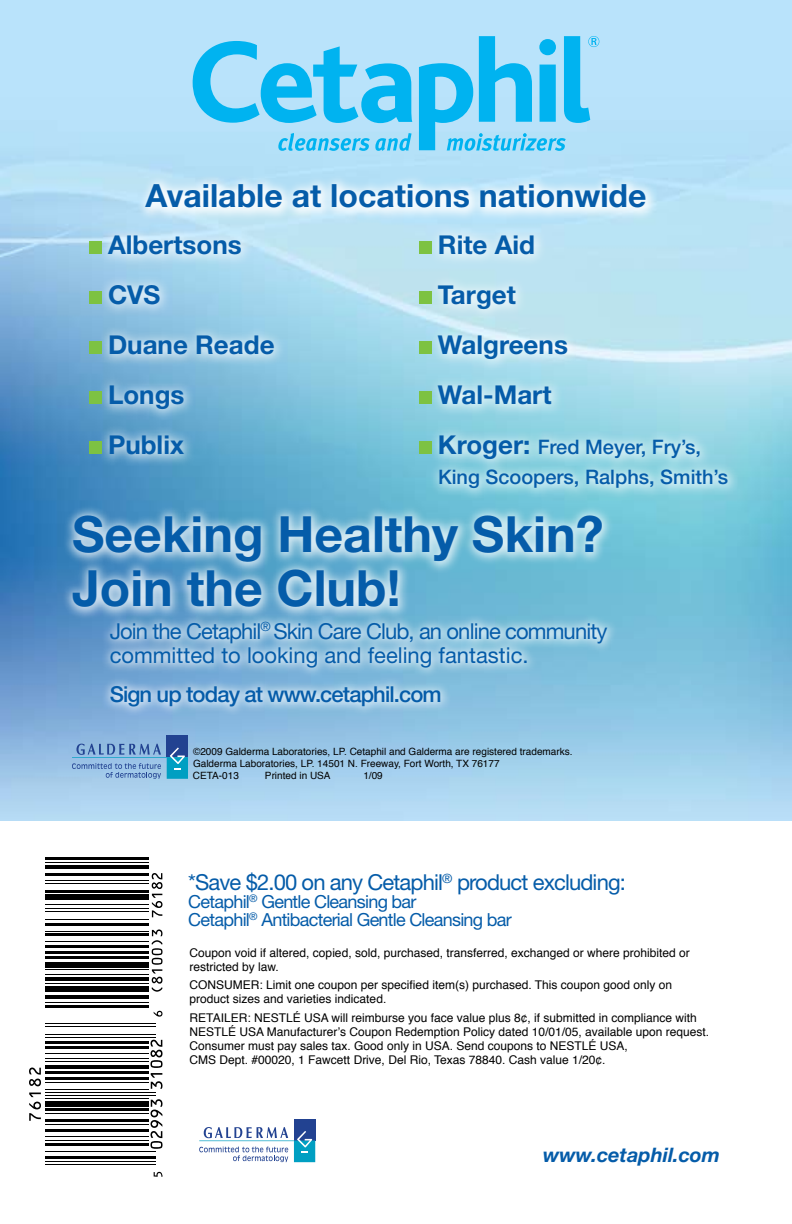
<style>
.page{position:relative;width:792px;height:1224px;background:#fff}
.page>*{position:absolute;margin:0;border:0;box-sizing:border-box;transform-origin:0 0}
.t1{font:700 50px/54px "Helvetica Neue";color:#055ca9}
.t2{font:700 32px "Helvetica Neue";color:#055ca9}
.t3{font:700 26px/50px "Helvetica Neue";color:#055ca9}
.t4{font:22px/24px "Helvetica Neue";letter-spacing:-.04em;color:#055ca9}
.t5{font:500 22px "Helvetica Neue";letter-spacing:-.04em;color:#055ca9}
.t6{font:500 20px/30px "Helvetica Neue";color:#055ca9}
.t7{font:italic 700 20px "Helvetica Neue";color:#055ca9}
.t8{font:18px/18px "Helvetica Neue";letter-spacing:-.04em;color:#055ca9}
.t9{font:12px/14px "Helvetica";color:#000}
.t10{font:10px/12px "Helvetica";color:#000}
.s1{font-weight:700;font-size:26px}
</style>
<div class="page">
<img style="left:0;top:0;width:792px;height:820px">
<svg style="left:193px;top:41px;width:219px;height:82px;background:#64cdf5"></svg>
<svg style="left:278px;top:133px;width:134px;height:18px;background:#72d0f4"></svg>
<svg style="left:419px;top:36px;width:180px;height:115px;background:#61ccf5"></svg>
<div style="left:60px;top:503px;width:635px;height:165px;background:#fff;opacity:.75"></div>
<div style="left:94px;top:222px;width:687px;height:330px;background:#fff;opacity:.75"></div>
<div style="left:134px;top:173px;width:658px;height:98px;background:#fff;opacity:.86"></div>
<div style="left:420px;top:242px;width:12px;height:12px;background:#7dc242"></div>
<div style="left:420px;top:292px;width:12px;height:12px;background:#7dc242"></div>
<div style="left:420px;top:342px;width:12px;height:12px;background:#7dc242"></div>
<div style="left:420px;top:392px;width:12px;height:12px;background:#7dc242"></div>
<div style="left:420px;top:442px;width:12px;height:12px;background:#7dc242"></div>
<div style="left:90px;top:242px;width:12px;height:12px;background:#7dc242"></div>
<div style="left:90px;top:292px;width:12px;height:12px;background:#7dc242"></div>
<div style="left:90px;top:342px;width:12px;height:12px;background:#7dc242"></div>
<div style="left:90px;top:392px;width:12px;height:12px;background:#7dc242"></div>
<div style="left:90px;top:442px;width:12px;height:12px;background:#7dc242"></div>
<div style="left:99px;top:611px;width:561px;height:94px;background:#fff;opacity:.75"></div>
<div style="left:99px;top:675px;width:538px;height:93px;background:#fff;opacity:.75"></div>
<div style="left:167px;top:735px;width:21px;height:22px;background:#224291"></div>
<svg style="left:72px;top:744px;width:116px;height:35px;background:#71a5d1"></svg>
<div style="left:294px;top:1119px;width:21px;height:21px;background:#224291"></div>
<svg style="left:199px;top:1127px;width:116px;height:35px"></svg>
<svg style="left:154px;top:1172px;width:8px;height:5px"></svg>
<svg style="left:154px;top:1011px;width:8px;height:6px"></svg>
<svg style="left:151px;top:1099px;width:12px;height:50px"></svg>
<svg style="left:151px;top:1040px;width:12px;height:49px"></svg>
<hr style="left:45px;top:1164px;width:111px;height:1px;background:#000">
<hr style="left:45px;top:1161px;width:111px;height:1px;background:#000">
<hr style="left:45px;top:1157px;width:111px;height:2px;background:#000">
<hr style="left:45px;top:1151px;width:111px;height:1px;background:#000">
<hr style="left:45px;top:1143px;width:104px;height:3px;background:#000">
<hr style="left:45px;top:1140px;width:104px;height:1px;background:#000">
<hr style="left:45px;top:1136px;width:104px;height:1px;background:#000">
<hr style="left:45px;top:1130px;width:104px;height:2px;background:#000">
<hr style="left:45px;top:1124px;width:104px;height:1px;background:#000">
<hr style="left:45px;top:1119px;width:104px;height:3px;background:#000">
<hr style="left:45px;top:1113px;width:104px;height:1px;background:#000">
<hr style="left:45px;top:1109px;width:104px;height:2px;background:#000">
<div style="left:45px;top:1101px;width:104px;height:6px;background:#000"></div>
<hr style="left:45px;top:1098px;width:104px;height:1px;background:#000">
<hr style="left:45px;top:1095px;width:111px;height:1px;background:#000">
<hr style="left:45px;top:1092px;width:111px;height:1px;background:#000">
<hr style="left:45px;top:1089px;width:104px;height:1px;background:#000">
<hr style="left:45px;top:1082px;width:104px;height:1px;background:#000">
<hr style="left:45px;top:1077px;width:104px;height:3px;background:#000">
<hr style="left:45px;top:1071px;width:104px;height:3px;background:#000">
<hr style="left:45px;top:1065px;width:104px;height:4px;background:#000">
<hr style="left:45px;top:1061px;width:104px;height:1px;background:#000">
<hr style="left:45px;top:1058px;width:104px;height:1px;background:#000">
<hr style="left:45px;top:1053px;width:104px;height:1px;background:#000">
<hr style="left:45px;top:1046px;width:104px;height:2px;background:#000">
<hr style="left:45px;top:1041px;width:104px;height:3px;background:#000">
<hr style="left:45px;top:1037px;width:111px;height:1px;background:#000">
<hr style="left:45px;top:1034px;width:111px;height:1px;background:#000">
<hr style="left:45px;top:1026px;width:111px;height:1px;background:#000">
<hr style="left:45px;top:1023px;width:111px;height:1px;background:#000">
<hr style="left:45px;top:1005px;width:104px;height:3px;background:#000">
<hr style="left:45px;top:1002px;width:104px;height:1px;background:#000">
<hr style="left:45px;top:995px;width:104px;height:4px;background:#000">
<div style="left:45px;top:986px;width:104px;height:5px;background:#000"></div>
<hr style="left:45px;top:983px;width:104px;height:1px;background:#000">
<hr style="left:45px;top:977px;width:104px;height:4px;background:#000">
<hr style="left:45px;top:974px;width:104px;height:1px;background:#000">
<hr style="left:45px;top:969px;width:104px;height:1px;background:#000">
<div style="left:45px;top:962px;width:104px;height:5px;background:#000"></div>
<hr style="left:45px;top:956px;width:104px;height:2px;background:#000">
<hr style="left:45px;top:951px;width:104px;height:3px;background:#000">
<hr style="left:45px;top:946px;width:104px;height:2px;background:#000">
<hr style="left:45px;top:941px;width:104px;height:1px;background:#000">
<hr style="left:45px;top:934px;width:104px;height:2px;background:#000">
<hr style="left:45px;top:931px;width:104px;height:1px;background:#000">
<hr style="left:45px;top:923px;width:104px;height:2px;background:#000">
<hr style="left:45px;top:919px;width:104px;height:1px;background:#000">
<hr style="left:45px;top:911px;width:104px;height:1px;background:#000">
<hr style="left:45px;top:908px;width:104px;height:1px;background:#000">
<hr style="left:45px;top:904px;width:104px;height:1px;background:#000">
<div style="left:45px;top:895px;width:104px;height:5px;background:#000"></div>
<hr style="left:45px;top:890px;width:104px;height:3px;background:#000">
<hr style="left:45px;top:883px;width:104px;height:1px;background:#000">
<hr style="left:45px;top:880px;width:104px;height:1px;background:#000">
<hr style="left:45px;top:874px;width:104px;height:2px;background:#000">
<hr style="left:45px;top:865px;width:104px;height:4px;background:#000">
<hr style="left:45px;top:862px;width:104px;height:1px;background:#000">
<hr style="left:45px;top:857px;width:104px;height:3px;background:#000">
<svg style="left:152px;top:929px;width:11px;height:63px"></svg>
<svg style="left:152px;top:873px;width:11px;height:44px"></svg>
<svg style="left:29px;top:1093px;width:12px;height:28px"></svg>
<svg style="left:29px;top:1068px;width:12px;height:18px"></svg>
<h2 class="t2" style="left:145px;top:176px;width:503px">Available at locations nationwide</h2>
<h3 class="t3" style="left:108px;top:219px;width:168px">Albertsons<br>CVS<br>Duane Reade<br>Longs<br>Publix</h3>
<h3 class="t3" style="left:438px;top:219px;width:131px">Rite Aid<br>Target<br>Walgreens<br>Wal-Mart</h3>
<h3 class="t6" style="left:438px;top:432px;width:292px"><span class="s1">Kroger:</span> Fred Meyer, Fry’s,<br>King Scoopers, Ralphs, Smith’s</h3>
<h1 class="t1" style="left:72px;top:506px;width:533px">Seeking Healthy Skin?<br>Join the Club!</h1>
<h3 class="t4" style="left:110px;top:619px;width:499px">Join the Cetaphil<sup>®</sup> Skin Care Club, an online community committed to looking and feeling fantastic.</h3>
<h3 class="t5" style="left:110px;top:681px;width:334px">Sign up today at www.cetaphil.com</h3>
<p class="t10" style="left:193px;top:745px;width:381px">©2009 Galderma Laboratories, LP. Cetaphil and Galderma are registered trademarks.<br>Galderma Laboratories, LP. 14501 N. Freeway, Fort Worth, TX 76177<br>Ceta-013 P</p>
<p class="t10" style="left:272px;top:769px;width:46px">rinted in USA</p>
<p class="t10" style="left:363px;top:769px;width:21px">1/09</p>
<h3 class="t4" style="left:188px;top:870px;width:439px">*Save $2.00 on any Cetaphil<sup>®</sup> product excluding:</h3>
<h3 class="t8" style="left:188px;top:893px;width:325px">Cetaphil<sup>®</sup> Gentle Cleansing bar<br>Cetaphil<sup>®</sup> Antibacterial Gentle Cleansing bar</h3>
<p class="t9" style="left:190px;top:946px;width:502px">Coupon void if altered, copied, sold, purchased, transferred, exchanged or where prohibited or restricted by law.</p>
<p class="t9" style="left:190px;top:978px;width:484px">CONSUMER: Limit one coupon per specified item(s) purchased. This coupon good only on product sizes and varieties indicated.</p>
<p class="t9" style="left:190px;top:1011px;width:8px">RETAI</p>
<p class="t9" style="left:224px;top:1011px;width:39px">LER: NEST</p>
<p class="t9" style="left:286px;top:1011px;width:27px">LÉ USA</p>
<p class="t9" style="left:331px;top:1011px;width:367px">will reimburse you face value plus 8¢, if submitted in compliance with</p>
<p class="t9" style="left:190px;top:1025px;width:9px">NEST</p>
<p class="t9" style="left:222px;top:1025px;width:27px">LÉ USA</p>
<p class="t9" style="left:190px;top:1025px;width:521px;text-indent:77px">Manufacturer’s Coupon Redemption Policy dated 10/01/05, available upon request.<br>Consumer must pay sales tax. Good only in USA</p>
<p class="t9" style="left:450px;top:1039px;width:109px">. Send coupons to NEST</p>
<p class="t9" style="left:582px;top:1039px;width:27px">LÉ USA</p>
<p class="t9" style="left:624px;top:1039px;width:5px">,</p>
<p class="t9" style="left:190px;top:1053px;width:417px">CMS Dept. #00020, 1 Fawcett Drive, Del Rio, Texas 78840. Cash value 1/20¢.</p>
<h3 class="t7" style="left:543px;top:1143px;width:178px">www.cetaphil.com</h3>
</div>
